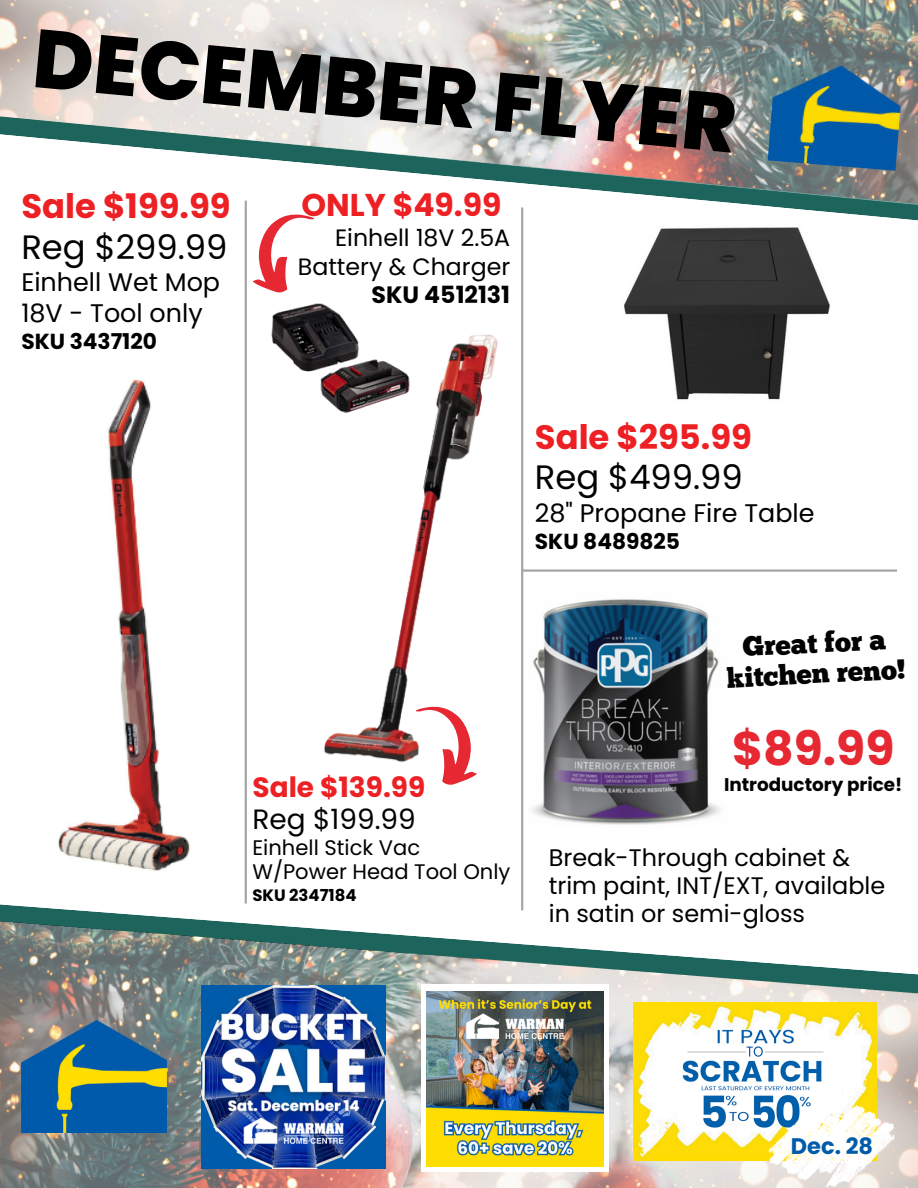
<style>
.page{position:relative;width:918px;height:1188px;background:#fff}
.page>*{position:absolute;margin:0;border:0;box-sizing:border-box;transform-origin:0 0}
.t1{font:800 82.5px "Poppins";color:#000}
.t2{font:700 47.25px "Poppins";color:#e62833}
.t3{font:700 33.75px/40.5px "Poppins";color:#ed2024}
.t4{font:700 31.5px "Poppins";color:#ed2024}
.t5{font:700 27.9px/32.7px "Poppins";color:#ed2024}
.t6{font:27.75px/30.3px "Chunk Five";color:#020301;text-align:center}
.t7{font:25.5px/30.3px "Poppins";color:#000}
.t8{font:23.85px/28.2px "Poppins";color:#000}
.t9{font:23.7px/28.2px "Poppins";color:#000;text-align:right}
.t10{font:700 22.5px "Poppins";color:#005baa}
.t11{font:700 21.75px "Poppins";color:#000}
.t12{font:21px/24.5px "Poppins";color:#000}
.t13{font:700 18.3px "Poppins";color:#000}
.t14{font:700 16.5px "Poppins";color:#000}
.s1{font-weight:400;color:#020301}
.s2{font-weight:700}
</style>
<div class="page">
<img style="left:58px;top:379px;width:132px;height:492px">
<svg style="left:0;top:904px;width:524px;height:15px"></svg>
<hr style="left:521px;top:208px;width:2px;height:702px;background:#a6a6a6">
<hr style="left:245px;top:201px;width:2px;height:703px;background:#a6a6a6">
<img style="left:324px;top:334px;width:174px;height:426px">
<img style="left:0;top:0;width:918px;height:215px">
<img style="left:768px;top:61px;width:136px;height:110px">
<img style="left:0;top:919px;width:918px;height:269px">
<img style="left:21px;top:1020px;width:145px;height:113px">
<div style="left:421px;top:985px;width:188px;height:187px;background:#fff"></div>
<img style="left:426px;top:992px;width:178px;height:174px">
<img style="left:634px;top:1003px;width:243px;height:157px">
<svg style="left:763px;top:1094px;width:139px;height:94px"></svg>
<hr style="left:522px;top:569px;width:375px;height:3px;background:#a6a6a6">
<img style="left:271px;top:303px;width:151px;height:114px">
<img style="left:532px;top:599px;width:188px;height:226px">
<svg style="left:232px;top:202px;width:107px;height:101px"></svg>
<svg style="left:391px;top:695px;width:107px;height:90px"></svg>
<img style="left:624px;top:227px;width:206px;height:173px">
<img style="left:202px;top:986px;width:183px;height:182px">
<p class="t1" style="left:38px;top:3px;width:707px;rotate:5deg">DECEMBER FLYER</p>
<p class="t3" style="left:21px;top:186px;width:211px">Sale $199.99<br><span class="s1">Reg $299.99</span></p>
<p class="t7" style="left:21px;top:267px;width:200px">Einhell Wet Mop<br>18V - Tool only</p>
<p class="t11" style="left:21px;top:326px;width:137px">SKU 3437120</p>
<h2 class="t4" style="left:302px;top:183px;width:202px">ONLY $49.99</h2>
<h2 class="t9" style="left:298px;top:224px;width:214px">Einhell 18V 2.5A<br>Battery &amp; Charger<br><span class="s2">SKU 4512131</span></h2>
<p class="t3" style="left:535px;top:416px;width:219px">Sale $295.99<br><span class="s1">Reg $499.99</span></p>
<p class="t7" style="left:535px;top:498px;width:281px">28" Propane Fire Table</p>
<p class="t11" style="left:535px;top:526px;width:147px">SKU 8489825</p>
<p class="t5" style="left:253px;top:771px;width:174px">Sale $139.99<br><span class="s1">Reg $199.99</span></p>
<p class="t12" style="left:253px;top:835px;width:259px">Einhell Stick Vac<br>W/Power Head Tool Only</p>
<p class="t14" style="left:253px;top:884px;width:106px">SKU 2347184</p>
<p class="t6" style="left:724px;top:635px;width:181px;rotate:-3deg">Great for a kitchen reno!</p>
<h5 class="t2" style="left:732px;top:716px;width:164px">$89.99</h5>
<h4 class="t13" style="left:724px;top:772px;width:180px">Introductory price!</h4>
<p class="t8" style="left:549px;top:844px;width:338px">Break-Through cabinet &amp; trim paint, INT/EXT, available in satin or semi-gloss</p>
<p class="t10" style="left:791px;top:1131px;width:84px">Dec. 28</p>
</div>
